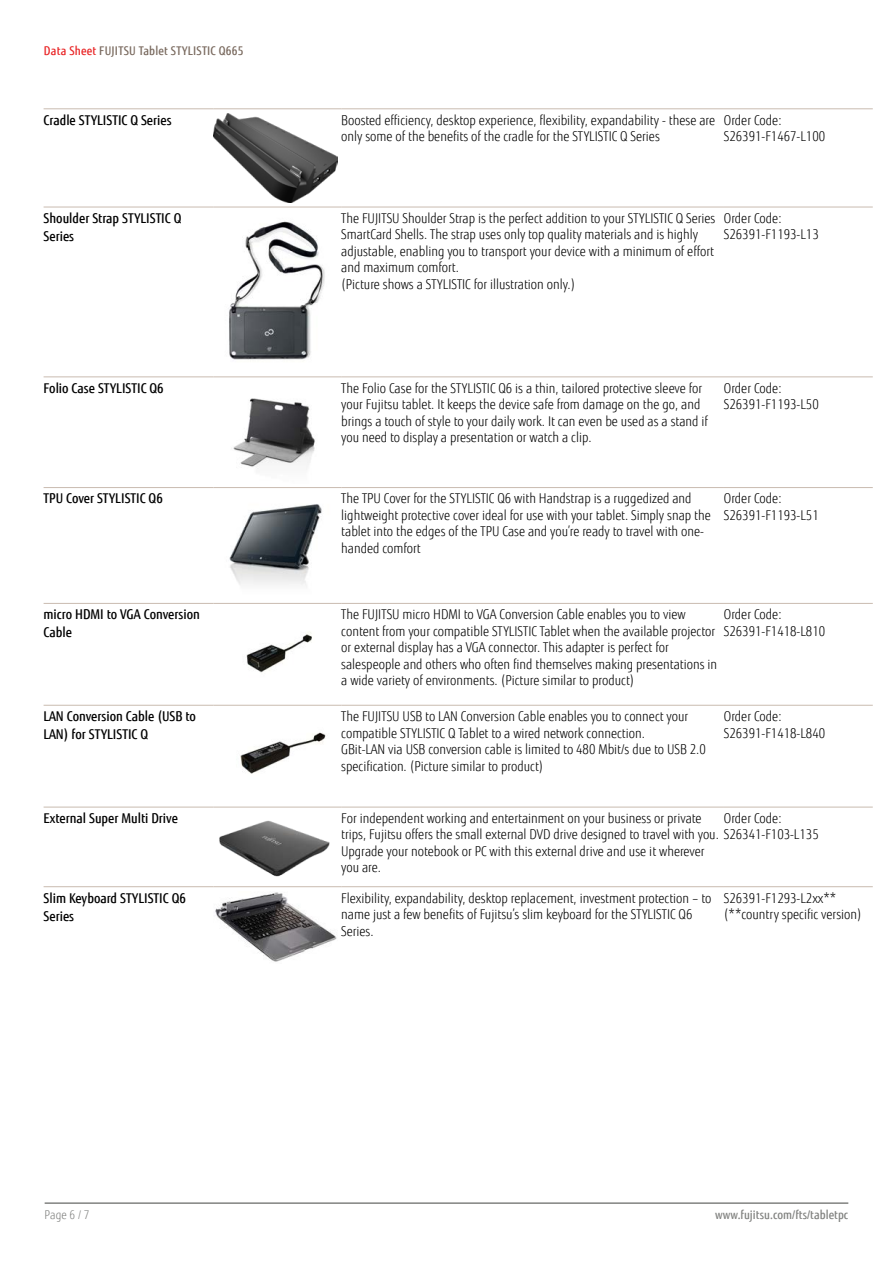
<style>
.page{position:relative;width:893px;height:1263px;background:#fff}
.page>*{position:absolute;margin:0;border:0;box-sizing:border-box;transform-origin:0 0}
.t1{font:300 13.5px/16.5px "Fujitsu Sans";color:#000;scale:.9 1}
.t2{font:500 13.5px/18px "Fujitsu Sans";color:#000;scale:.9 1}
.t3{font:500 12px "Fujitsu Sans";letter-spacing:.02em;color:#79695e;scale:.9 1}
.t4{font:500 12px "Fujitsu Sans";letter-spacing:.005em;color:#818280;scale:.9 1}
.t5{font:300 12px "Fujitsu Sans";color:#818280;scale:.9 1}
.s1{color:#e92425}
</style>
<div class="page">
<hr style="left:45px;top:1202px;width:803px;height:2px;background:#818280">
<hr style="left:44px;top:108px;width:170px;height:1px;background:#c9bbb0">
<hr style="left:214px;top:108px;width:127px;height:1px;background:#c9bbb0">
<hr style="left:341px;top:108px;width:383px;height:1px;background:#c9bbb0">
<hr style="left:724px;top:108px;width:149px;height:1px;background:#c9bbb0">
<hr style="left:44px;top:207px;width:170px;height:1px;background:#c9bbb0">
<hr style="left:214px;top:207px;width:127px;height:1px;background:#c9bbb0">
<hr style="left:341px;top:207px;width:383px;height:1px;background:#c9bbb0">
<hr style="left:724px;top:207px;width:149px;height:1px;background:#c9bbb0">
<hr style="left:44px;top:376px;width:170px;height:1px;background:#c9bbb0">
<hr style="left:214px;top:376px;width:127px;height:1px;background:#c9bbb0">
<hr style="left:341px;top:376px;width:383px;height:1px;background:#c9bbb0">
<hr style="left:724px;top:376px;width:149px;height:1px;background:#c9bbb0">
<hr style="left:44px;top:487px;width:170px;height:1px;background:#c9bbb0">
<hr style="left:214px;top:487px;width:127px;height:1px;background:#c9bbb0">
<hr style="left:341px;top:487px;width:383px;height:1px;background:#c9bbb0">
<hr style="left:724px;top:487px;width:149px;height:1px;background:#c9bbb0">
<hr style="left:44px;top:603px;width:170px;height:1px;background:#c9bbb0">
<hr style="left:214px;top:603px;width:127px;height:1px;background:#c9bbb0">
<hr style="left:341px;top:603px;width:383px;height:1px;background:#c9bbb0">
<hr style="left:724px;top:603px;width:149px;height:1px;background:#c9bbb0">
<hr style="left:44px;top:705px;width:170px;height:1px;background:#c9bbb0">
<hr style="left:214px;top:705px;width:127px;height:1px;background:#c9bbb0">
<hr style="left:341px;top:705px;width:383px;height:1px;background:#c9bbb0">
<hr style="left:724px;top:705px;width:149px;height:1px;background:#c9bbb0">
<hr style="left:44px;top:807px;width:170px;height:1px;background:#c9bbb0">
<hr style="left:214px;top:807px;width:127px;height:1px;background:#c9bbb0">
<hr style="left:341px;top:807px;width:383px;height:1px;background:#c9bbb0">
<hr style="left:724px;top:807px;width:149px;height:1px;background:#c9bbb0">
<hr style="left:44px;top:886px;width:170px;height:1px;background:#c9bbb0">
<hr style="left:214px;top:886px;width:127px;height:1px;background:#c9bbb0">
<hr style="left:341px;top:886px;width:383px;height:1px;background:#c9bbb0">
<hr style="left:724px;top:886px;width:149px;height:1px;background:#c9bbb0">
<img style="left:214px;top:114px;width:123px;height:89px">
<img style="left:229px;top:221px;width:96px;height:139px">
<img style="left:233px;top:398px;width:82px;height:71px">
<img style="left:229px;top:504px;width:93px;height:81px">
<img style="left:246px;top:632px;width:66px;height:41px">
<img style="left:240px;top:732px;width:86px;height:42px">
<img style="left:219px;top:820px;width:111px;height:57px">
<img style="left:215px;top:892px;width:122px;height:70px">
<p class="t3" style="left:44px;top:43px;width:223px"><span class="s1">Data Sheet</span> FUJITSU Tablet STYLISTIC Q665</p>
<p class="t2" style="left:44px;top:111px;width:144px">Cradle STYLISTIC Q Series</p>
<p class="t1" style="left:341px;top:112px;width:417px">Boosted efficiency, desktop experience, flexibility, expandability - these are only some of the benefits of the cradle for the STYLISTIC Q Series</p>
<p class="t1" style="left:724px;top:112px;width:114px">Order Code:<br>S26391-F1467-L100</p>
<p class="t2" style="left:44px;top:209px;width:155px">Shoulder Strap STYLISTIC Q<br>Series</p>
<p class="t1" style="left:341px;top:210px;width:417px">The FUJITSU Shoulder Strap is the perfect addition to your STYLISTIC Q Series SmartCard Shells. The strap uses only top quality materials and is highly adjustable, enabling you to transport your device with a minimum of effort and maximum comfort.<br>(Picture shows a STYLISTIC for illustration only.)</p>
<p class="t1" style="left:724px;top:210px;width:107px">Order Code:<br>S26391-F1193-L13</p>
<p class="t2" style="left:44px;top:379px;width:135px">Folio Case STYLISTIC Q6</p>
<p class="t1" style="left:341px;top:380px;width:409px">The Folio Case for the STYLISTIC Q6 is a thin, tailored protective sleeve for your Fujitsu tablet. It keeps the device safe from damage on the go, and brings a touch of style to your daily work. It can even be used as a stand if you need to display a presentation or watch a clip.</p>
<p class="t1" style="left:724px;top:380px;width:107px">Order Code:<br>S26391-F1193-L50</p>
<p class="t2" style="left:44px;top:490px;width:134px">TPU Cover STYLISTIC Q6</p>
<p class="t1" style="left:341px;top:491px;width:412px">The TPU Cover for the STYLISTIC Q6 with Handstrap is a ruggedized and lightweight protective cover ideal for use with your tablet. Simply snap the tablet into the edges of the TPU Case and you’re ready to travel with one&shy;handed comfort</p>
<p class="t1" style="left:724px;top:491px;width:107px">Order Code:<br>S26391-F1193-L51</p>
<p class="t2" style="left:44px;top:606px;width:175px">micro HDMI to VGA Conversion<br>Cable</p>
<p class="t1" style="left:341px;top:606px;width:419px">The FUJITSU micro HDMI to VGA Conversion Cable enables you to view content from your compatible STYLISTIC Tablet when the available projector or external display has a VGA connector. This adapter is perfect for salespeople and others who often find themselves making presentations in a wide variety of environments. (Picture similar to product)</p>
<p class="t1" style="left:724px;top:606px;width:114px">Order Code:<br>S26391-F1418-L810</p>
<p class="t2" style="left:44px;top:707px;width:171px">LAN Conversion Cable (USB to<br>LAN) for STYLISTIC Q</p>
<p class="t1" style="left:341px;top:708px;width:407px">The FUJITSU USB to LAN Conversion Cable enables you to connect your compatible STYLISTIC Q Tablet to a wired network connection.<br>GBit-LAN via USB conversion cable is limited to 480 Mbit/s due to USB 2.0 specification. (Picture similar to product)</p>
<p class="t1" style="left:724px;top:708px;width:114px">Order Code:<br>S26391-F1418-L840</p>
<p class="t2" style="left:44px;top:809px;width:151px">External Super Multi Drive</p>
<p class="t1" style="left:341px;top:810px;width:532px">For independent working and entertainment on your business or private<br>trips, Fujitsu offers the small external DVD drive designed to travel with you. S26341-F103-L135<br>Upgrade your notebook or PC with this external drive and use it wherever<br>you are.</p>
<p class="t1" style="left:724px;top:810px;width:66px">Order Code:</p>
<p class="t2" style="left:44px;top:889px;width:160px">Slim Keyboard STYLISTIC Q6<br>Series</p>
<p class="t1" style="left:341px;top:890px;width:413px">Flexibility, expandability, desktop replacement, investment protection – to name just a few benefits of Fujitsu’s slim keyboard for the STYLISTIC Q6<br>Series.</p>
<p class="t1" style="left:724px;top:890px;width:155px">S26391-F1293-L2xx** (**country specific version)</p>
<p class="t5" style="left:45px;top:1208px;width:51px">Page 6 / 7</p>
<p class="t4" style="left:715px;top:1208px;width:150px">www.fujitsu.com/fts/tabletpc</p>
</div>
